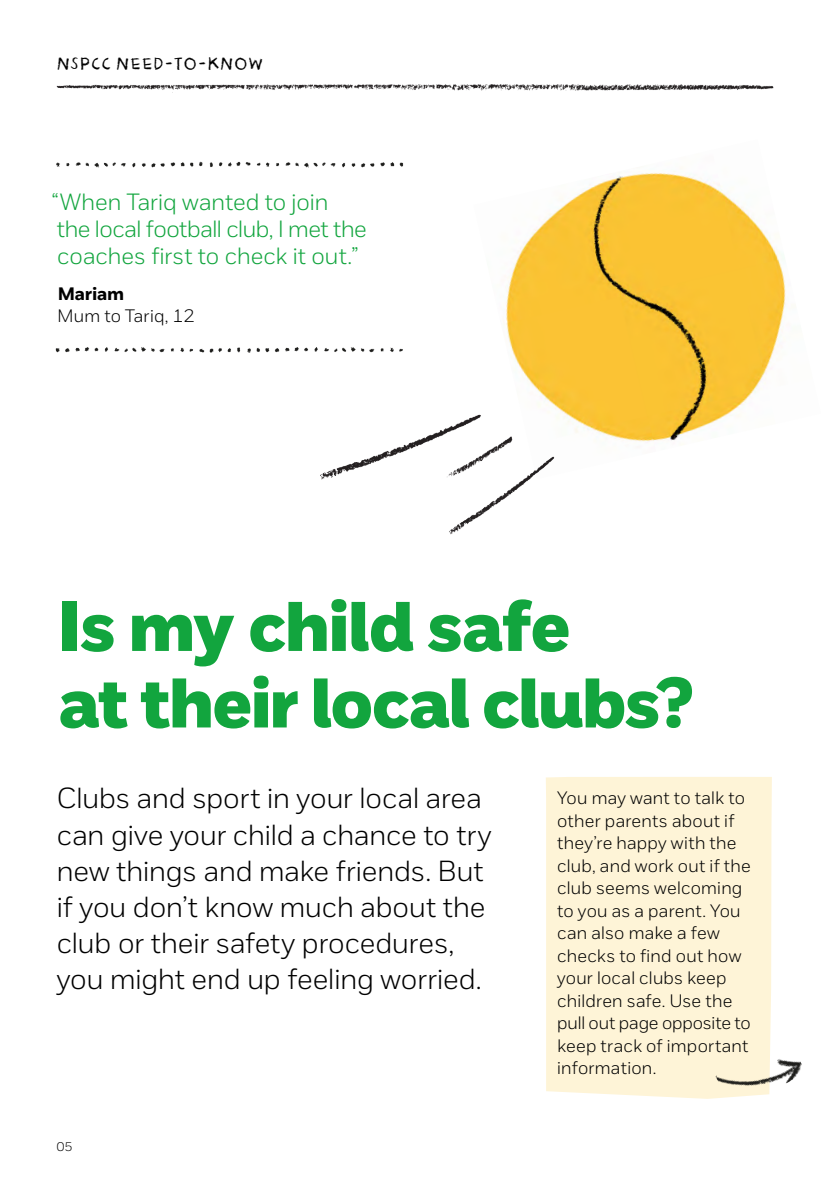
<style>
.page{position:relative;width:840px;height:1191px;background:#fff}
.page>*{position:absolute;margin:0;border:0;box-sizing:border-box;transform-origin:0 0}
.t1{font:70px/76.6px "NSPCC Headline";letter-spacing:-.005em;color:#12a53e}
.t2{font:300 29px/36px "NSPCC";color:#000}
.t3{font:300 23.6px/27px "NSPCC";letter-spacing:-.005em;color:#12a53e}
.t4{font:300 18px/22.4px "NSPCC";letter-spacing:.015em;color:#000}
.t5{font:18px "NSPCC Crayon";color:#000}
.t6{font:700 18px "NSPCC";letter-spacing:.015em;color:#000}
.t7{font:300 12.4px "NSPCC";color:#000}
</style>
<div class="page">
<div style="left:546px;top:777px;width:225px;height:321px;background:#fef4d7"></div>
<img style="left:478px;top:168px;width:308px;height:274px">
<img style="left:57px;top:84px;width:717px;height:7px">
<img style="left:55px;top:161px;width:349px;height:192px">
<img style="left:714px;top:1036px;width:88px;height:63px">
<img style="left:320px;top:415px;width:237px;height:120px">
<p class="t5" style="left:57px;top:55px;width:208px">NSPCC NEED-TO-KNOW</p>
<h3 class="t3" style="left:51px;top:188px;width:317px">“When Tariq wanted to join the local football club, I met the coaches first to check it out.”</h3>
<p class="t6" style="left:58px;top:282px;width:67px">Mariam</p>
<p class="t4" style="left:57px;top:305px;width:139px">Mum to Tariq, 12</p>
<h1 class="t1" style="left:59px;top:588px;width:635px">Is my child safe<br>at their local clubs?</h1>
<h2 class="t2" style="left:57px;top:780px;width:436px">Clubs and sport in your local area can give your child a chance to try new things and make friends. But if you don’t know much about the club or their safety procedures, you might end up feeling worried.</h2>
<p class="t4" style="left:557px;top:786px;width:195px">You may want to talk to other parents about if they’re happy with the club, and work out if the club seems welcoming to you as a parent. You can also make a few checks to find out how your local clubs keep children safe. Use the pull out page opposite to keep track of important information.</p>
<p class="t7" style="left:57px;top:1139px;width:17px">05</p>
</div>
